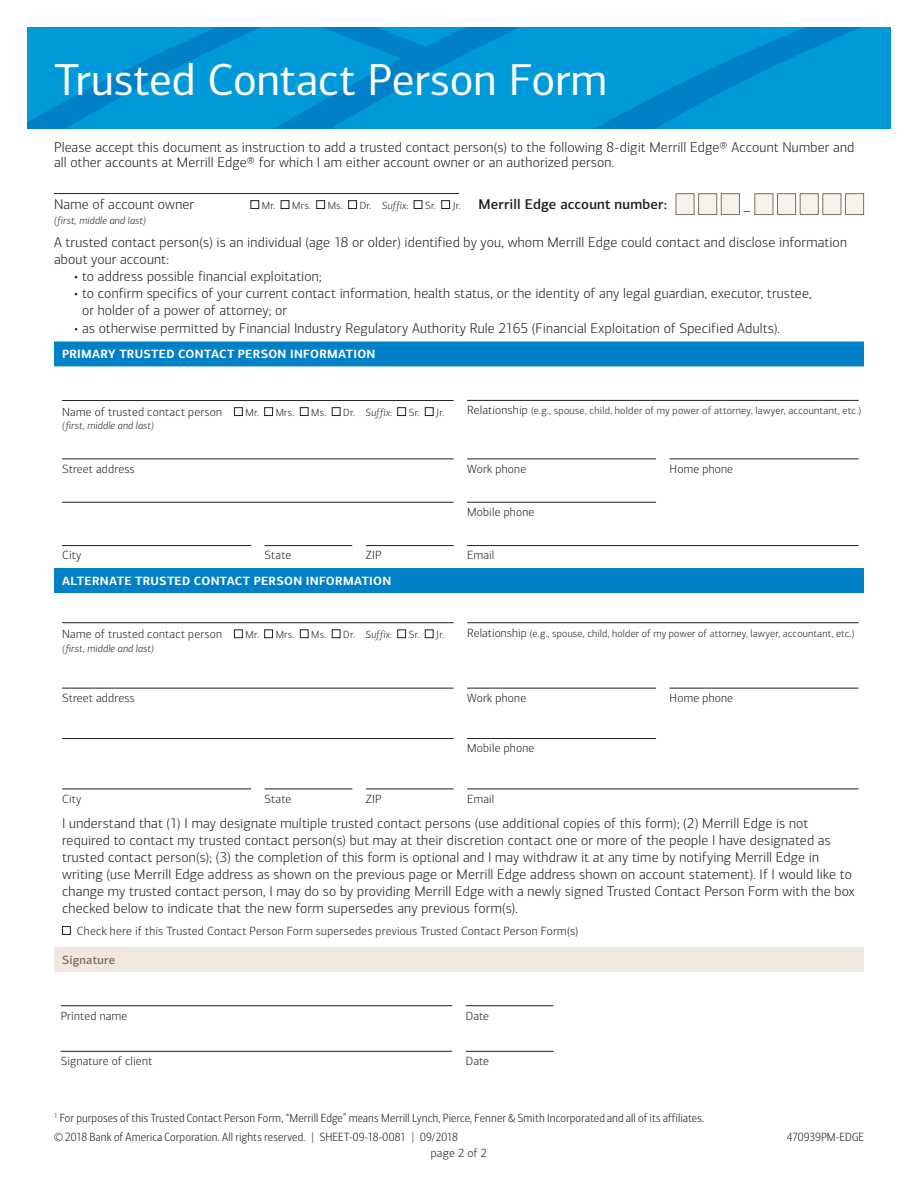
<style>
.page{position:relative;width:918px;height:1188px;background:#fff}
.page>*{position:absolute;margin:0;border:0;box-sizing:border-box;transform-origin:0 0}
.t1{font:45px "Connections";letter-spacing:-.005em;color:#fff}
.t2{font:300 14.25px/17.1px "Connections";letter-spacing:.01em;color:#231f20}
.t3{font:500 14.25px "Connections";letter-spacing:.015em;color:#231f20}
.t4{font:300 12px "Connections";letter-spacing:.02em;color:#231f20}
.t5{font:300 12px/18.9px "Connections Cond";letter-spacing:.01em;color:#231f20}
.t6{font:700 12px "Connections";letter-spacing:.025em;color:#fff}
.t7{font:500 12px "Connections";letter-spacing:.02em;color:#7f6e60}
.t8{font:300 10.5px "Connections";letter-spacing:.02em;color:#231f20}
.t9{font:italic 300 10.5px "Connections";letter-spacing:.015em;color:#231f20}
.s1{font-style:italic}
.s2{font-weight:300;font-size:10.5px}
.s3{font-size:12px}
</style>
<div class="page">
<hr style="left:54px;top:193px;width:405px;height:1px;background:#231f20">
<div style="left:250px;top:200px;width:9px;height:9px;border:1px solid #231f20"></div>
<div style="left:281px;top:200px;width:8px;height:9px;border:1px solid #231f20"></div>
<div style="left:316px;top:200px;width:9px;height:9px;border:1px solid #231f20"></div>
<div style="left:348px;top:200px;width:9px;height:9px;border:1px solid #231f20"></div>
<div style="left:414px;top:200px;width:8px;height:9px;border:1px solid #231f20"></div>
<div style="left:441px;top:200px;width:9px;height:9px;border:1px solid #231f20"></div>
<div style="left:676px;top:193px;width:18px;height:22px;background:#f6f3ed;border:1px solid #7f6e60"></div>
<div style="left:698px;top:193px;width:19px;height:22px;background:#f6f3ed;border:1px solid #7f6e60"></div>
<div style="left:721px;top:193px;width:19px;height:22px;background:#f6f3ed;border:1px solid #7f6e60"></div>
<div style="left:754px;top:193px;width:19px;height:22px;background:#f6f3ed;border:1px solid #7f6e60"></div>
<div style="left:777px;top:193px;width:19px;height:22px;background:#f6f3ed;border:1px solid #7f6e60"></div>
<div style="left:800px;top:193px;width:19px;height:22px;background:#f6f3ed;border:1px solid #7f6e60"></div>
<div style="left:822px;top:193px;width:19px;height:22px;background:#f6f3ed;border:1px solid #7f6e60"></div>
<div style="left:845px;top:193px;width:19px;height:22px;background:#f6f3ed;border:1px solid #7f6e60"></div>
<div style="left:54px;top:342px;width:810px;height:24px;background:#0080c6"></div>
<div style="left:54px;top:568px;width:810px;height:25px;background:#0080c6"></div>
<div style="left:54px;top:947px;width:810px;height:25px;background:#eee8df"></div>
<hr style="left:62px;top:400px;width:392px;height:1px;background:#231f20">
<div style="left:234px;top:407px;width:9px;height:9px;border:1px solid #231f20"></div>
<div style="left:264px;top:407px;width:9px;height:9px;border:1px solid #231f20"></div>
<div style="left:300px;top:407px;width:9px;height:9px;border:1px solid #231f20"></div>
<div style="left:332px;top:407px;width:8px;height:9px;border:1px solid #231f20"></div>
<div style="left:397px;top:407px;width:9px;height:9px;border:1px solid #231f20"></div>
<div style="left:425px;top:407px;width:9px;height:9px;border:1px solid #231f20"></div>
<hr style="left:467px;top:400px;width:392px;height:1px;background:#231f20">
<hr style="left:62px;top:459px;width:392px;height:1px;background:#231f20">
<hr style="left:467px;top:459px;width:189px;height:1px;background:#231f20">
<hr style="left:670px;top:459px;width:189px;height:1px;background:#231f20">
<hr style="left:62px;top:502px;width:392px;height:1px;background:#231f20">
<hr style="left:467px;top:502px;width:189px;height:1px;background:#231f20">
<hr style="left:62px;top:545px;width:189px;height:1px;background:#231f20">
<hr style="left:265px;top:545px;width:87px;height:1px;background:#231f20">
<hr style="left:366px;top:545px;width:88px;height:1px;background:#231f20">
<hr style="left:467px;top:545px;width:392px;height:1px;background:#231f20">
<hr style="left:62px;top:622px;width:392px;height:1px;background:#231f20">
<div style="left:234px;top:629px;width:9px;height:9px;border:1px solid #231f20"></div>
<div style="left:264px;top:629px;width:9px;height:9px;border:1px solid #231f20"></div>
<div style="left:300px;top:629px;width:9px;height:9px;border:1px solid #231f20"></div>
<div style="left:332px;top:629px;width:8px;height:9px;border:1px solid #231f20"></div>
<div style="left:397px;top:629px;width:9px;height:9px;border:1px solid #231f20"></div>
<div style="left:425px;top:629px;width:9px;height:9px;border:1px solid #231f20"></div>
<hr style="left:467px;top:622px;width:392px;height:1px;background:#231f20">
<hr style="left:62px;top:688px;width:392px;height:1px;background:#231f20">
<hr style="left:467px;top:688px;width:189px;height:1px;background:#231f20">
<hr style="left:670px;top:688px;width:189px;height:1px;background:#231f20">
<hr style="left:62px;top:738px;width:392px;height:1px;background:#231f20">
<hr style="left:467px;top:738px;width:189px;height:1px;background:#231f20">
<hr style="left:62px;top:789px;width:189px;height:1px;background:#231f20">
<hr style="left:265px;top:789px;width:87px;height:1px;background:#231f20">
<hr style="left:366px;top:789px;width:88px;height:1px;background:#231f20">
<hr style="left:467px;top:789px;width:392px;height:1px;background:#231f20">
<div style="left:62px;top:926px;width:9px;height:9px;border:1px solid #231f20"></div>
<hr style="left:61px;top:1005px;width:391px;height:1px;background:#231f20">
<hr style="left:466px;top:1005px;width:88px;height:1px;background:#231f20">
<hr style="left:61px;top:1051px;width:391px;height:1px;background:#231f20">
<hr style="left:466px;top:1051px;width:88px;height:1px;background:#231f20">
<svg style="left:27px;top:27px;width:864px;height:101px;background:#0094d6"></svg>
<h1 class="t1" style="left:54px;top:53px;width:555px">Trusted Contact Person Form</h1>
<p class="t2" style="left:54px;top:140px;width:802px;line-height:15px">Please accept this document as instruction to add a trusted contact person(s) to the following 8-digit Merrill Edge® Account Number and all other accounts at Merrill Edge® for which I am either account owner or an authorized person.</p>
<p class="t2" style="left:54px;top:196px;width:142px">Name of account owner</p>
<p class="t8" style="left:262px;top:199px;width:51px">Mr. Mrs.</p>
<p class="t8" style="left:328px;top:199px;width:82px">Ms. Dr. <span class="s1">Suffix</span>:</p>
<p class="t3" style="left:425px;top:195px;width:244px"><span class="s2">Sr. Jr.</span> Merrill Edge account number:</p>
<p class="t2" style="left:744px;top:202px;width:9px">–</p>
<p class="t9" style="left:54px;top:214px;width:93px">(first, middle and last)</p>
<p class="t2" style="left:54px;top:234px;width:795px">A trusted contact person(s) is an individual (age 18 or older) identified by you, whom Merrill Edge could contact and disclose information about your account:</p>
<p class="t2" style="left:74px;top:268px;width:249px">• to address possible financial exploitation;</p>
<p class="t2" style="left:82px;top:285px;width:731px;text-indent:-8px">• to confirm specifics of your current contact information, health status, or the identity of any legal guardian, executor, trustee, or holder of a power of attorney; or</p>
<p class="t2" style="left:74px;top:319px;width:707px">• as otherwise permitted by Financial Industry Regulatory Authority Rule 2165 (Financial Exploitation of Specified Adults).</p>
<p class="t6" style="left:62px;top:347px;width:315px">PRIMARY TRUSTED CONTACT PERSON INFORMATION</p>
<p class="t4" style="left:62px;top:405px;width:161px">Name of trusted contact person</p>
<p class="t8" style="left:245px;top:406px;width:51px">Mr. Mrs.</p>
<p class="t8" style="left:311px;top:406px;width:82px">Ms. Dr. <span class="s1">Suffix</span>:</p>
<p class="t8" style="left:409px;top:406px;width:37px">Sr. Jr.</p>
<p class="t9" style="left:62px;top:420px;width:93px">(first, middle and last)</p>
<p class="t8" style="left:467px;top:405px;width:396px"><span class="s3">Relationship</span> (e.g., spouse, child, holder of my power of attorney, lawyer, accountant, etc.)</p>
<p class="t4" style="left:62px;top:462px;width:74px">Street address</p>
<p class="t4" style="left:467px;top:462px;width:61px">Work phone</p>
<p class="t4" style="left:670px;top:462px;width:65px">Home phone</p>
<p class="t4" style="left:467px;top:505px;width:69px">Mobile phone</p>
<p class="t4" style="left:62px;top:549px;width:21px">City</p>
<p class="t4" style="left:265px;top:549px;width:28px">State</p>
<p class="t4" style="left:366px;top:549px;width:17px">ZIP</p>
<p class="t4" style="left:467px;top:549px;width:29px">Email</p>
<p class="t6" style="left:62px;top:573px;width:331px">ALTERNATE TRUSTED CONTACT PERSON INFORMATION</p>
<p class="t4" style="left:62px;top:627px;width:161px">Name of trusted contact person</p>
<p class="t8" style="left:245px;top:629px;width:51px">Mr. Mrs.</p>
<p class="t8" style="left:311px;top:629px;width:82px">Ms. Dr. <span class="s1">Suffix</span>:</p>
<p class="t8" style="left:409px;top:629px;width:37px">Sr. Jr.</p>
<p class="t9" style="left:62px;top:642px;width:93px">(first, middle and last)</p>
<p class="t8" style="left:467px;top:627px;width:389px"><span class="s3">Relationship</span> (e.g., spouse, child, holder of my power of attorney, lawyer, accountant, etc.)</p>
<p class="t4" style="left:62px;top:691px;width:74px">Street address</p>
<p class="t4" style="left:467px;top:691px;width:61px">Work phone</p>
<p class="t4" style="left:670px;top:691px;width:65px">Home phone</p>
<p class="t4" style="left:467px;top:741px;width:69px">Mobile phone</p>
<p class="t4" style="left:62px;top:792px;width:21px">City</p>
<p class="t4" style="left:265px;top:792px;width:28px">State</p>
<p class="t4" style="left:366px;top:792px;width:17px">ZIP</p>
<p class="t4" style="left:467px;top:792px;width:29px">Email</p>
<p class="t2" style="left:62px;top:814px;width:794px">I understand that (1) I may designate multiple trusted contact persons (use additional copies of this form); (2) Merrill Edge is not required to contact my trusted contact person(s) but may at their discretion contact one or more of the people I have designated as trusted contact person(s); (3) the completion of this form is optional and I may withdraw it at any time by notifying Merrill Edge in writing (use Merrill Edge address as shown on the previous page or Merrill Edge address shown on account statement). If I would like to change my trusted contact person, I may do so by providing Merrill Edge with a newly signed Trusted Contact Person Form with the box checked below to indicate that the new form supersedes any previous form(s).</p>
<p class="t4" style="left:77px;top:924px;width:503px">Check here if this Trusted Contact Person Form supersedes previous Trusted Contact Person Form(s)</p>
<p class="t7" style="left:62px;top:952px;width:55px">Signature</p>
<p class="t4" style="left:61px;top:1009px;width:68px">Printed name</p>
<p class="t4" style="left:466px;top:1009px;width:25px">Date</p>
<p class="t4" style="left:61px;top:1054px;width:93px">Signature of client</p>
<p class="t4" style="left:466px;top:1054px;width:25px">Date</p>
<p class="t5" style="left:54px;top:1109px;width:652px"><sup>1</sup> For purposes of this Trusted Contact Person Form, “Merrill Edge” means Merrill Lynch, Pierce, Fenner &amp; Smith Incorporated and all of its affiliates. ©2018 Bank of America Corporation. All rights reserved. | SHEET-09-18-0081 | 09/2018</p>
<p class="t4" style="left:431px;top:1146px;width:58px">page 2 of 2</p>
<p class="t5" style="left:787px;top:1128px;width:79px">470939PM-EDGE</p>
</div>
